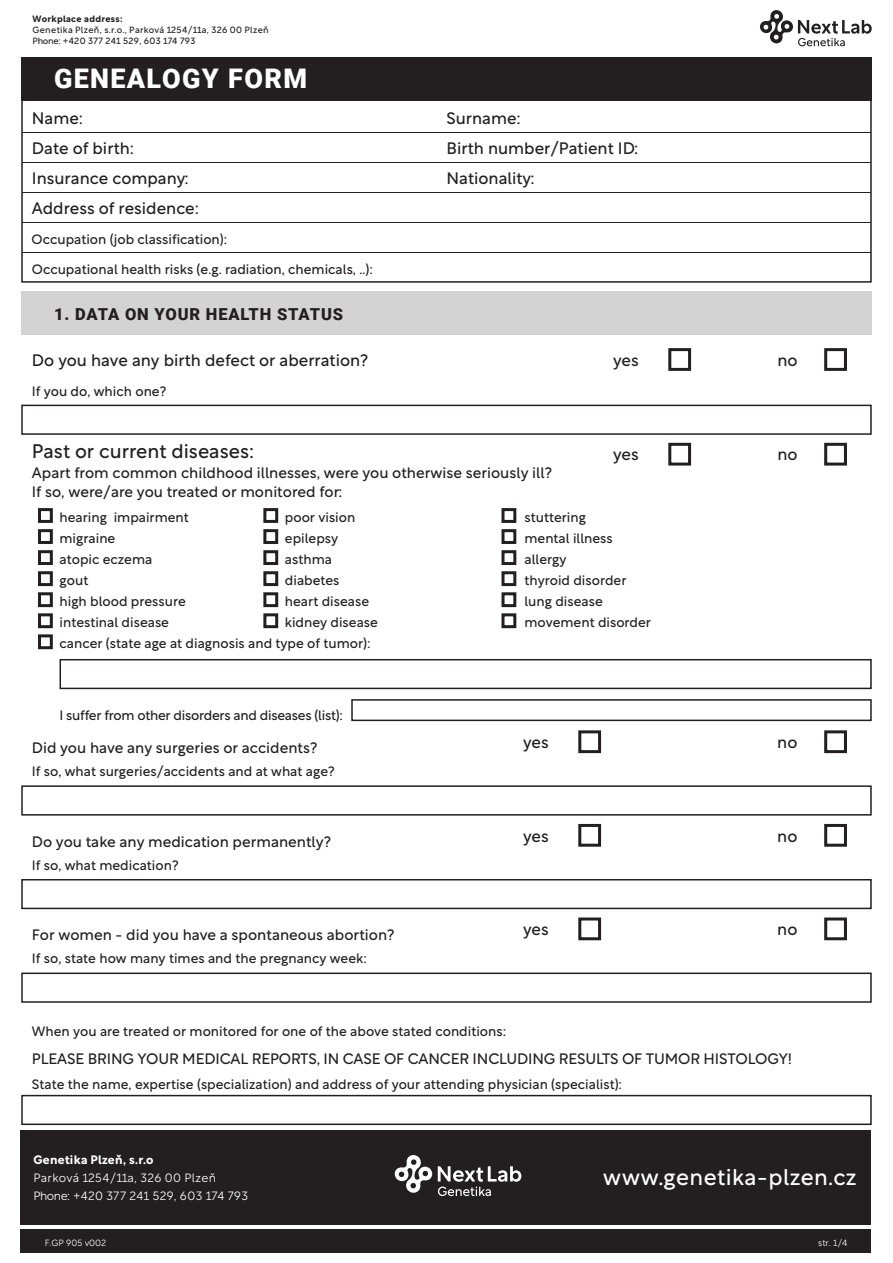
<style>
.page{position:relative;width:893px;height:1263px;background:#fff}
.page>*{position:absolute;margin:0;border:0;box-sizing:border-box;transform-origin:0 0}
.t1{font:900 27px "Roboto";letter-spacing:.05em;color:#fff}
.t2{font:22.5px "Rotunda";letter-spacing:.02em;color:#fff}
.t3{font:19.5px "Rotunda";color:#231f20}
.t4{font:16.5px/30px "Rotunda";color:#231f20}
.t5{font:900 16.5px "Roboto";letter-spacing:.05em;color:#231f20}
.t6{font:15px/19.5px "Rotunda";color:#231f20}
.t7{font:13.5px/21px "Rotunda";color:#231f20}
.t8{font:13.5px "Rotunda";letter-spacing:-.02em;color:#231f20}
.t9{font:300 12px/18px "Rotunda";letter-spacing:.02em;color:#fff}
.t10{font:700 12px "Rotunda";letter-spacing:.025em;color:#fff}
.t11{font:9px/10.8px "Rotunda";letter-spacing:.035em;color:#231f20}
.t12{font:300 9px "Rotunda";color:#fff}
.t13{font:700 9px "Rotunda";letter-spacing:.035em;color:#231f20}
</style>
<div class="page">
<div style="left:21px;top:57px;width:851px;height:43px;background:#231f20"></div>
<div style="left:21px;top:97px;width:851px;height:186px;border:2px solid #231f20"></div>
<hr style="left:22px;top:132px;width:849px;height:1px;background:#231f20">
<div style="left:21px;top:291px;width:851px;height:44px;background:#d3d3d3"></div>
<hr style="left:22px;top:162px;width:849px;height:1px;background:#231f20">
<hr style="left:22px;top:192px;width:849px;height:1px;background:#231f20">
<hr style="left:22px;top:222px;width:849px;height:1px;background:#231f20">
<hr style="left:22px;top:252px;width:849px;height:1px;background:#231f20">
<div style="left:21px;top:405px;width:851px;height:30px;border:2px solid #231f20"></div>
<div style="left:578px;top:730px;width:23px;height:23px;border:3px solid #231f20"></div>
<div style="left:824px;top:730px;width:23px;height:23px;border:3px solid #231f20"></div>
<div style="left:824px;top:443px;width:23px;height:23px;border:3px solid #231f20"></div>
<div style="left:60px;top:659px;width:812px;height:30px;border:2px solid #231f20"></div>
<div style="left:668px;top:443px;width:23px;height:23px;border:3px solid #231f20"></div>
<div style="left:38px;top:508px;width:15px;height:15px;border:3px solid #231f20"></div>
<div style="left:38px;top:529px;width:15px;height:15px;border:3px solid #231f20"></div>
<div style="left:38px;top:550px;width:15px;height:15px;border:3px solid #231f20"></div>
<div style="left:38px;top:571px;width:15px;height:15px;border:3px solid #231f20"></div>
<div style="left:38px;top:592px;width:15px;height:15px;border:3px solid #231f20"></div>
<div style="left:38px;top:613px;width:15px;height:15px;border:3px solid #231f20"></div>
<div style="left:38px;top:634px;width:15px;height:15px;border:3px solid #231f20"></div>
<div style="left:263px;top:508px;width:15px;height:15px;border:3px solid #231f20"></div>
<div style="left:263px;top:529px;width:15px;height:15px;border:3px solid #231f20"></div>
<div style="left:263px;top:550px;width:15px;height:15px;border:3px solid #231f20"></div>
<div style="left:263px;top:571px;width:15px;height:15px;border:3px solid #231f20"></div>
<div style="left:263px;top:592px;width:15px;height:15px;border:3px solid #231f20"></div>
<div style="left:263px;top:613px;width:15px;height:15px;border:3px solid #231f20"></div>
<div style="left:501px;top:508px;width:15px;height:15px;border:3px solid #231f20"></div>
<div style="left:501px;top:529px;width:15px;height:15px;border:3px solid #231f20"></div>
<div style="left:501px;top:550px;width:15px;height:15px;border:3px solid #231f20"></div>
<div style="left:501px;top:571px;width:15px;height:15px;border:3px solid #231f20"></div>
<div style="left:501px;top:592px;width:15px;height:15px;border:3px solid #231f20"></div>
<div style="left:501px;top:613px;width:15px;height:15px;border:3px solid #231f20"></div>
<div style="left:351px;top:699px;width:521px;height:22px;border:2px solid #231f20"></div>
<div style="left:668px;top:348px;width:23px;height:23px;border:3px solid #231f20"></div>
<div style="left:824px;top:348px;width:23px;height:23px;border:3px solid #231f20"></div>
<div style="left:21px;top:785px;width:851px;height:30px;border:2px solid #231f20"></div>
<div style="left:578px;top:824px;width:23px;height:23px;border:3px solid #231f20"></div>
<div style="left:824px;top:824px;width:23px;height:23px;border:3px solid #231f20"></div>
<div style="left:21px;top:879px;width:851px;height:30px;border:2px solid #231f20"></div>
<div style="left:578px;top:917px;width:23px;height:23px;border:3px solid #231f20"></div>
<div style="left:824px;top:917px;width:23px;height:23px;border:3px solid #231f20"></div>
<div style="left:21px;top:972px;width:851px;height:31px;border:2px solid #231f20"></div>
<div style="left:21px;top:1095px;width:851px;height:30px;border:2px solid #231f20"></div>
<div style="left:21px;top:1229px;width:850px;height:24px;background:#231f20"></div>
<div style="left:21px;top:1130px;width:850px;height:94px;background:#231f20"></div>
<svg style="left:760px;top:10px;width:112px;height:36px"></svg>
<svg style="left:394px;top:1155px;width:128px;height:41px"></svg>
<p class="t13" style="left:32px;top:11px;width:92px">Workplace address:</p>
<p class="t11" style="left:32px;top:23px;width:238px">Genetika Plzeň, s.r.o., Parková 1254/11a, 326 00 Plzeň<br>Phone: +420 377 241 529, 603 174 793</p>
<h1 class="t1" style="left:54px;top:60px;width:254px">GENEALOGY FORM</h1>
<p class="t4" style="left:32px;top:102px;width:169px">Name:<br>Date of birth:<br>Insurance company:<br>Address of residence:</p>
<p class="t7" style="left:32px;top:227px;width:197px">Occupation (job classification):</p>
<p class="t7" style="left:32px;top:258px;width:343px">Occupational health risks (e.g. radiation, chemicals, ..):</p>
<p class="t5" style="left:54px;top:302px;width:291px">1. DATA ON YOUR HEALTH STATUS</p>
<p class="t4" style="left:32px;top:343px;width:338px">Do you have any birth defect or aberration?</p>
<p class="t7" style="left:32px;top:379px;width:136px">If you do, which one?</p>
<p class="t4" style="left:446px;top:102px;width:193px">Surname:<br>Birth number/Patient ID:<br>Nationality:</p>
<p class="t4" style="left:613px;top:343px;width:27px">yes</p>
<p class="t4" style="left:777px;top:343px;width:22px">no</p>
<h3 class="t3" style="left:32px;top:434px;width:224px">Past or current diseases:</h3>
<p class="t6" style="left:32px;top:461px;width:522px">Apart from common childhood illnesses, were you otherwise seriously ill?<br>If so, were/are you treated or monitored for:</p>
<p class="t4" style="left:613px;top:438px;width:27px">yes</p>
<p class="t4" style="left:777px;top:438px;width:22px">no</p>
<p class="t7" style="left:60px;top:505px;width:313px">hearing impairment<br>migraine<br>atopic eczema<br>gout<br>high blood pressure<br>intestinal disease<br>cancer (state age at diagnosis and type of tumor):</p>
<p class="t7" style="left:524px;top:505px;width:128px">stuttering<br>mental illness allergy<br>thyroid disorder lung disease movement disorder</p>
<p class="t7" style="left:285px;top:505px;width:95px">poor vision epilepsy asthma diabetes<br>heart disease kidney disease</p>
<p class="t8" style="left:60px;top:704px;width:285px">I suffer from other disorders and diseases (list):</p>
<p class="t6" style="left:32px;top:736px;width:287px">Did you have any surgeries or accidents?</p>
<p class="t7" style="left:32px;top:759px;width:304px">If so, what surgeries/accidents and at what age?</p>
<p class="t4" style="left:523px;top:725px;width:27px">yes</p>
<p class="t4" style="left:777px;top:725px;width:22px">no</p>
<p class="t6" style="left:32px;top:830px;width:301px">Do you take any medication permanently?</p>
<p class="t4" style="left:523px;top:819px;width:27px">yes</p>
<p class="t4" style="left:777px;top:819px;width:22px">no</p>
<p class="t7" style="left:32px;top:853px;width:148px">If so, what medication?</p>
<p class="t6" style="left:32px;top:923px;width:364px">For women - did you have a spontaneous abortion?</p>
<p class="t7" style="left:32px;top:947px;width:336px">If so, state how many times and the pregnancy week:</p>
<p class="t4" style="left:523px;top:912px;width:27px">yes</p>
<p class="t4" style="left:777px;top:912px;width:22px">no</p>
<p class="t7" style="left:32px;top:1019px;width:476px">When you are treated or monitored for one of the above stated conditions:</p>
<p class="t6" style="left:32px;top:1047px;width:762px">PLEASE BRING YOUR MEDICAL REPORTS, IN CASE OF CANCER INCLUDING RESULTS OF TUMOR HISTOLOGY!</p>
<p class="t7" style="left:32px;top:1073px;width:592px">State the name, expertise (specialization) and address of your attending physician (specialist):</p>
<p class="t10" style="left:33px;top:1149px;width:122px">Genetika Plzeň, s.r.o</p>
<p class="t9" style="left:33px;top:1167px;width:216px">Parková 1254/11a, 326 00 Plzeň<br>Phone: +420 377 241 529, 603 174 793</p>
<h2 class="t2" style="left:603px;top:1158px;width:255px">www.genetika-plzen.cz</h2>
<p class="t12" style="left:45px;top:1235px;width:63px">F.GP 905 v002</p>
<p class="t12" style="left:818px;top:1235px;width:31px">str. 1/4</p>
</div>
